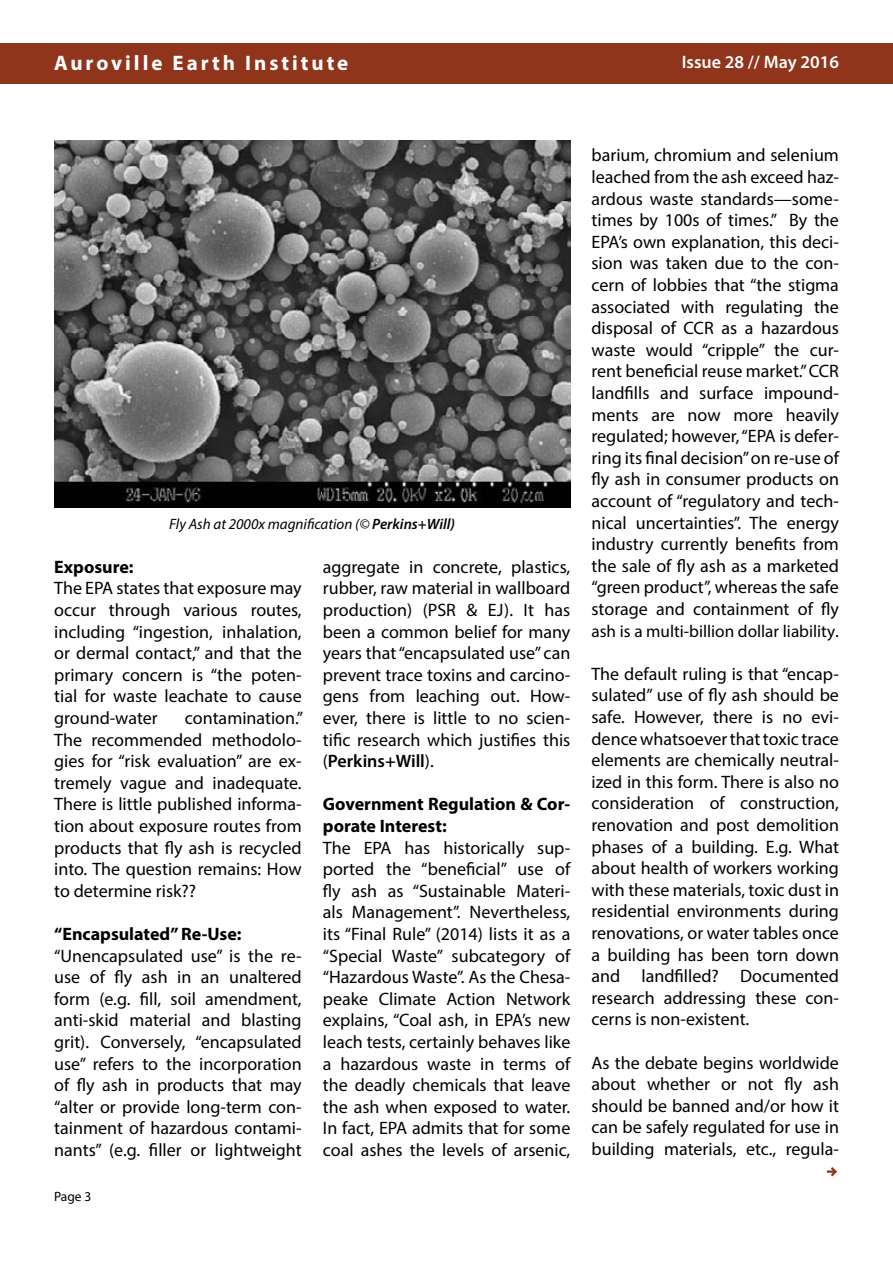
<style>
.page{position:relative;width:893px;height:1263px;background:#fff}
.page>*{position:absolute;margin:0;border:0;box-sizing:border-box;transform-origin:0 0}
.t1{font:700 21px "Myriad Pro";letter-spacing:.14em;color:#fff}
.t2{font:18px/21.6px "Myriad Pro";color:#000;text-align:justify}
.t3{font:700 18px/21.6px "Myriad Pro";color:#000}
.t4{font:600 18px "Myriad Pro";color:#fff}
.t5{font:17.25px "Myriad Pro";color:#000}
.t6{font:italic 15px "Myriad Pro";color:#000}
.t7{font:13.5px "Myriad Pro";color:#000}
.s1{font-weight:600}
.s2{font-size:18px}
</style>
<div class="page">
<div style="left:0;top:43px;width:893px;height:41px;background:#90341b"></div>
<img style="left:54px;top:141px;width:516px;height:367px">
<svg style="left:827px;top:1167px;width:10px;height:10px"></svg>
<p class="t1" style="left:54px;top:49px;width:296px">Auroville Earth Institute</p>
<p class="t4" style="left:682px;top:50px;width:159px">Issue 28 // May 2016</p>
<p class="t6" style="left:169px;top:515px;width:287px">Fly Ash at 2000x magnification (© <span class="s1">Perkins+Will)</span></p>
<p class="t3" style="left:54px;top:555px;width:81px">Exposure:</p>
<p class="t2" style="left:54px;top:577px;width:249px">The EPA states that exposure may occur through various routes, including “ingestion, inhalation, or dermal contact,” and that the primary concern is “the poten&shy;tial for waste leachate to cause ground-water</p>
<p class="t2" style="left:54px;top:707px;width:251px;text-indent:131px">contamination.” The recommended methodolo&shy;gies for “risk evaluation” are ex&shy;tremely vague and inadequate.<br>There is little published informa&shy;tion about exposure routes from products that fly ash is recycled into. The question remains: How to determine risk??</p>
<p class="t3" style="left:54px;top:922px;width:189px">“Encapsulated” Re-Use:</p>
<p class="t2" style="left:54px;top:944px;width:249px">“Unencapsulated use” is the re&shy;use of fly ash in an unaltered form (e.g. fill, soil amendment, anti-skid material and blasting grit). Conversely, “encapsulated use” refers to the incorporation of fly ash in products that may “alter or provide long-term con&shy;tainment of hazardous contami&shy;nants” (e.g. filler or lightweight</p>
<p class="t7" style="left:54px;top:1188px;width:39px">Page 3</p>
<p class="t2" style="left:323px;top:556px;width:249px">aggregate in concrete, plastics, rubber, raw material in wallboard production) (PSR &amp; EJ). It has been a common belief for many years that “encapsulated use” can prevent trace toxins and carcino&shy;gens from leaching out. How&shy;ever, there is little to no scien&shy;tific research which justifies this (<span class="s1">Perkins+Will</span>).</p>
<p class="t3" style="left:323px;top:793px;width:249px">Government Regulation &amp; Cor&shy;porate Interest:</p>
<p class="t2" style="left:323px;top:836px;width:249px">The EPA has historically sup&shy;ported the “beneficial” use of fly ash as “Sustainable Materi&shy;als Management”. Nevertheless, its “Final Rule” (2014) lists it as a “Special Waste” subcategory of “Hazardous Waste”. As the Chesa&shy;peake Climate Action Network explains, “Coal ash, in EPA’s new leach tests, certainly behaves like a hazardous waste in terms of the deadly chemicals that leave the ash when exposed to water.<br>In fact, EPA admits that for some coal ashes the levels of arsenic,</p>
<p class="t2" style="left:591px;top:144px;width:249px">barium, chromium and selenium leached from the ash exceed haz&shy;ardous waste standards—some&shy;times by 100s of times.” By the EPA’s own explanation, this deci&shy;sion was taken due to the con&shy;cern of lobbies that “the stigma associated with regulating the disposal of CCR as a hazardous waste would “cripple” the cur&shy;rent beneficial reuse market.” CCR landfills and surface impound&shy;ments are now more heavily regulated; however, “EPA is defer&shy;ring its final decision” on re-use of fly ash in consumer products on account of “regulatory and tech&shy;nical uncertainties”. The energy industry currently benefits from the sale of fly ash as a marketed “green product”, whereas the safe storage and containment of fly</p>
<p class="t5" style="left:591px;top:620px;width:249px">ash is a multi-billion dollar liability<span class="s2">.</span></p>
<p class="t2" style="left:591px;top:663px;width:249px">The default ruling is that “encap&shy;sulated” use of fly ash should be safe. However, there is no evi&shy;dence whatsoever that toxic trace elements are chemically neutral&shy;ized in this form. There is also no consideration of construction, renovation and post demolition phases of a building. E.g. What about health of workers working with these materials, toxic dust in residential environments during renovations, or water tables once a building has been torn down and landfilled? Documented research addressing these con&shy;cerns is non-existent.</p>
<p class="t2" style="left:591px;top:1051px;width:249px">As the debate begins worldwide about whether or not fly ash should be banned and/or how it can be safely regulated for use in building materials, etc., regula-</p>
</div>
